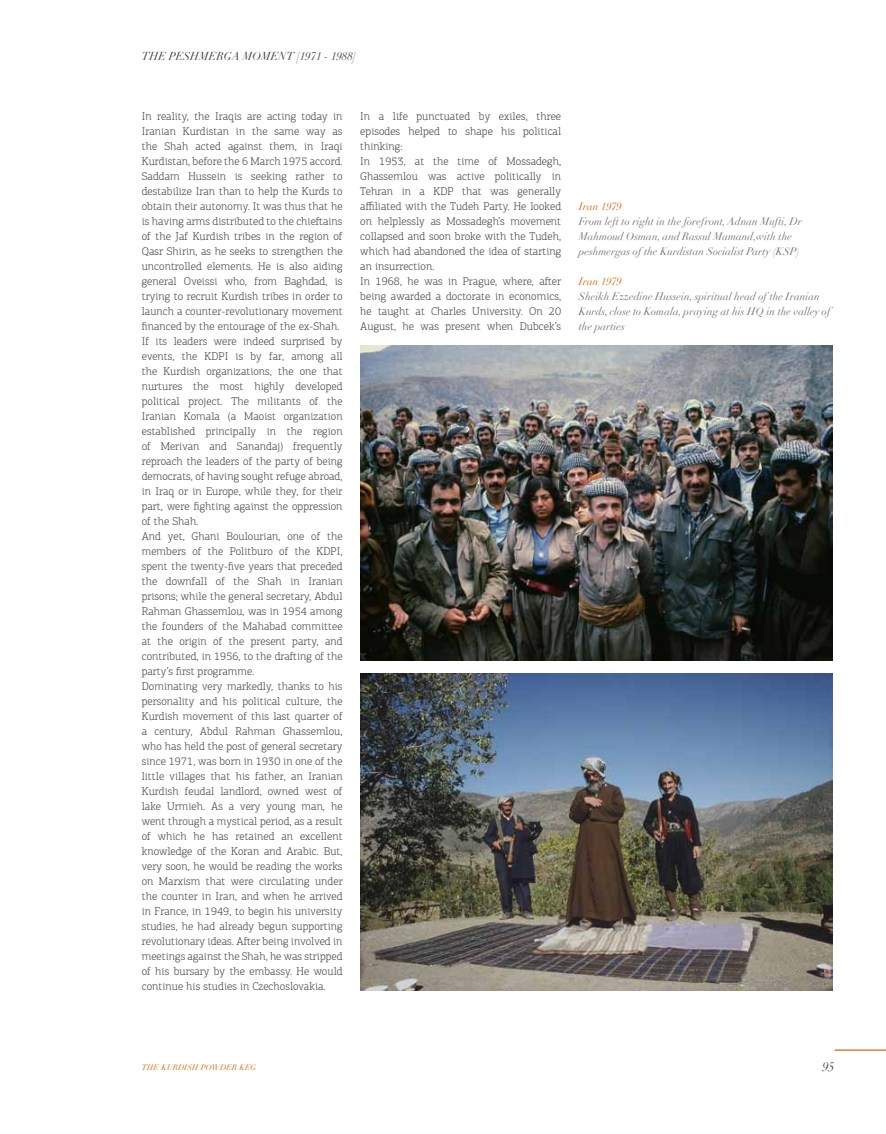
<style>
.page{position:relative;width:886px;height:1134px;background:#fff}
.page>*{position:absolute;margin:0;border:0;box-sizing:border-box;transform-origin:0 0}
.t1{font:italic 12.5px "Didot";color:#3e3d40}
.t2{font:300 11.25px/15px "PF Agora Slab Pro";letter-spacing:.005em;color:#3e3d40}
.t3{font:italic 11.25px "Didot";color:#3e3d40}
.t4{font:italic 10.62px/15px "Didot";color:#707172}
.t5{font:italic 10.62px "Didot";color:#d8650b}
.t6{font:italic 7.88px "Didot";color:#d8650b}
</style>
<div class="page">
<hr style="left:834px;top:1049px;width:52px;height:2px;background:#d8650b">
<img style="left:360px;top:345px;width:473px;height:315px">
<img style="left:360px;top:673px;width:473px;height:317px">
<p class="t3" style="left:142px;top:49px;width:216px">THE PESHMERGA MOMENT [1971 - 1988]</p>
<p class="t2" style="left:142px;top:109px;width:202px">In reality, the Iraqis are acting today in Iranian Kurdistan in the same way as the Shah acted against them, in Iraqi Kurdistan, before the 6 March 1975 accord.<br>Saddam Hussein is seeking rather to destabilize Iran than to help the Kurds to obtain their autonomy. It was thus that he is having arms distributed to the chieftains of the Jaf Kurdish tribes in the region of Qasr Shirin, as he seeks to strengthen the uncontrolled elements. He is also aiding general Oveissi who, from Baghdad, is trying to recruit Kurdish tribes in order to launch a counter-revolutionary movement financed by the entourage of the ex-Shah.<br>If its leaders were indeed surprised by events, the KDPI is by far, among all the Kurdish organizations, the one that nurtures the most highly developed political project. The militants of the Iranian Komala (a Maoist organization established principally in the region of Merivan and Sanandaj) frequently reproach the leaders of the party of being democrats, of having sought refuge abroad, in Iraq or in Europe, while they, for their part, were fighting against the oppression of the Shah.<br>And yet, Ghani Boulourian, one of the members of the Politburo of the KDPI, spent the twenty-five years that preceded the downfall of the Shah in Iranian prisons; while the general secretary, Abdul Rahman Ghassemlou, was in 1954 among the founders of the Mahabad committee at the origin of the present party, and contributed, in 1956, to the drafting of the party’s first programme.<br>Dominating very markedly, thanks to his personality and his political culture, the Kurdish movement of this last quarter of a century, Abdul Rahman Ghassemlou, who has held the post of general secretary since 1971, was born in 1930 in one of the little villages that his father, an Iranian Kurdish feudal landlord, owned west of lake Urmieh. As a very young man, he went through a mystical period, as a result of which he has retained an excellent knowledge of the Koran and Arabic. But, very soon, he would be reading the works on Marxism that were circulating under the counter in Iran, and when he arrived in France, in 1949, to begin his university studies, he had already begun supporting revolutionary ideas. After being involved in meetings against the Shah, he was stripped of his bursary by the embassy. He would continue his studies in Czechoslovakia.</p>
<p class="t2" style="left:360px;top:109px;width:202px">In a life punctuated by exiles, three episodes helped to shape his political thinking:<br>In 1953, at the time of Mossadegh, Ghassemlou was active politically in Tehran in a KDP that was generally affiliated with the Tudeh Party. He looked on helplessly as Mossadegh’s movement collapsed and soon broke with the Tudeh, which had abandoned the idea of starting an insurrection.<br>In 1968, he was in Prague, where, after being awarded a doctorate in economics, he taught at Charles University. On 20<br>August, he was present when Dubcek’s</p>
<p class="t5" style="left:579px;top:200px;width:44px">Iran 1979</p>
<p class="t4" style="left:579px;top:214px;width:225px">From left to right in the forefront, Adnan Mufti, Dr<br>Mahmoud Osman, and Rassul Mamand,with the peshmergas ofthe Kurdistan Socialist Party (KSP)</p>
<p class="t5" style="left:579px;top:275px;width:44px">Iran 1979</p>
<p class="t4" style="left:579px;top:289px;width:257px">Sheikh Ezzedine Hussein, spiritual head ofthe Iranian<br>Kurds, close to Komala, praying at his HQ in the valley of the parties</p>
<p class="t6" style="left:142px;top:1063px;width:116px">THE KURDISH POWDER KEG</p>
<p class="t1" style="left:822px;top:1059px;width:14px">95</p>
</div>
